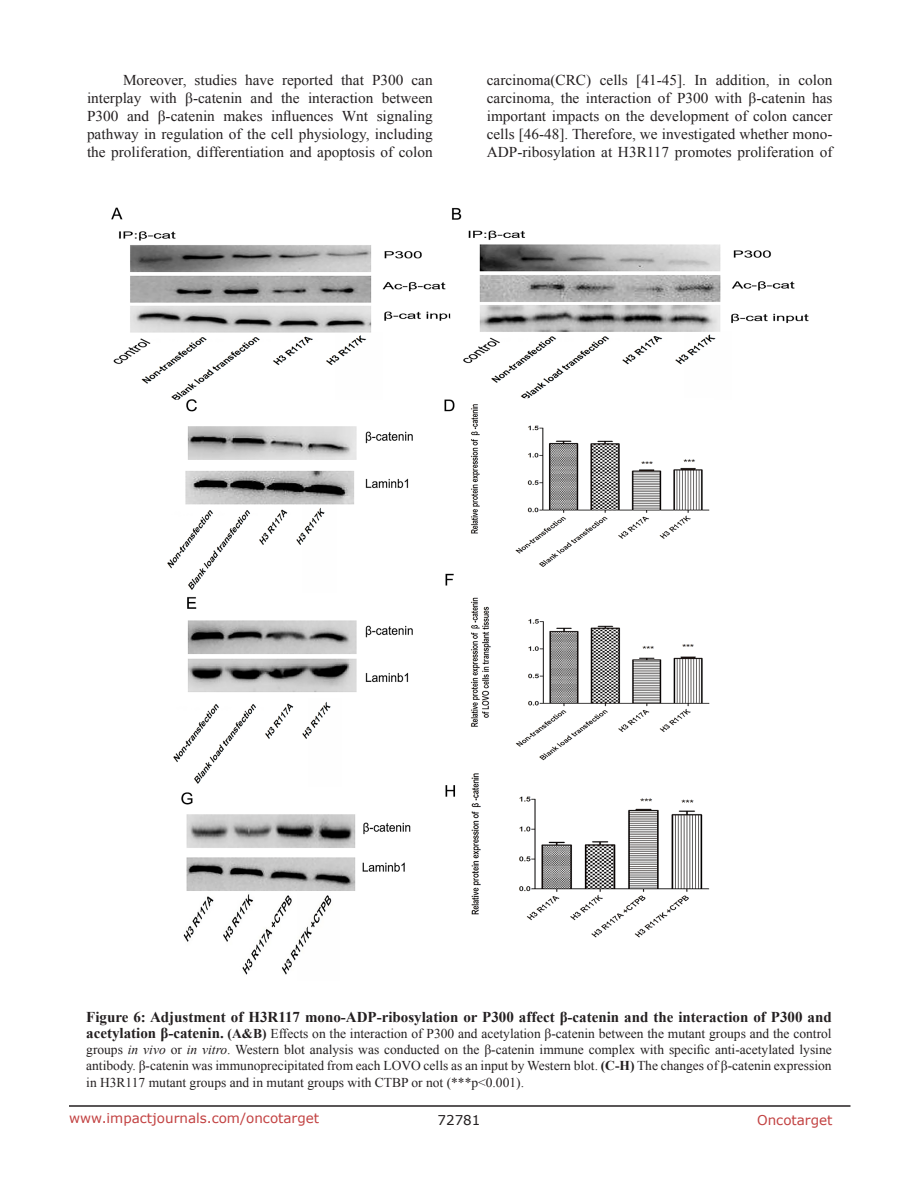
<style>
.page{position:relative;width:918px;height:1188px;background:#fff}
.page>*{position:absolute;margin:0;border:0;box-sizing:border-box;transform-origin:0 0}
.BodyText{font:15px/18px "Times New Roman";color:#231f20;text-align:justify}
.figuretext{font:700 15px "Times New Roman";color:#231f20}
.figuretext-2{font:13.5px/16.2px "Times New Roman";color:#231f20;text-align:justify}
.t1{font:13.5px "Verdana";color:#c24141}
.t2{font:13.5px "Verdana";color:#231f20}
.s1{font-weight:700;font-size:15px}
.s2{font-weight:700}
.s3{font-style:italic}
</style>
<div class="page">
<hr style="left:69px;top:1105px;width:781px;height:2px;background:#231f20">
<img style="left:111px;top:207px;width:698px;height:768px">
<p class="BodyText" style="left:87px;top:71px;width:347px;text-indent:36px">Moreover, studies have reported that P300 can interplay with β-catenin and the interaction between P300 and β-catenin makes influences Wnt signaling pathway in regulation of the cell physiology, including the proliferation, differentiation and apoptosis of colon</p>
<p class="BodyText" style="left:487px;top:71px;width:347px">carcinoma(CRC) cells [41-45]. In addition, in colon carcinoma, the interaction of P300 with β-catenin has important impacts on the development of colon cancer cells [46-48]. Therefore, we investigated whether mono-ADP-ribosylation at H3R117 promotes proliferation of</p>
<p class="figuretext" style="left:86px;top:1006px;width:747px">Figure 6: Adjustment of H3R117 mono-ADP-ribosylation or P300 affect β-catenin and the interaction of P300 and</p>
<p class="figuretext-2" style="left:86px;top:1025px;width:747px"><span class="s1">acetylation β-catenin.</span> <span class="s2">(A&amp;B)</span> Effects on the interaction of P300 and acetylation β-catenin between the mutant groups and the control groups <span class="s3">in vivo</span> or <span class="s3">in vitro</span>. Western blot analysis was conducted on the β-catenin immune complex with specific anti-acetylated lysine antibody. β-catenin was immunoprecipitated from each LOVO cells as an input by Western blot. <span class="s2">(C-H)</span> The changes of β-catenin expression in H3R117 mutant groups and in mutant groups with CTBP or not (***p&lt;0.001).</p>
<p class="t1" style="left:69px;top:1109px;width:252px">www.impactjournals.com/oncotarget</p>
<p class="t2" style="left:438px;top:1111px;width:44px">72781</p>
<p class="t1" style="left:757px;top:1111px;width:77px">Oncotarget</p>
</div>
